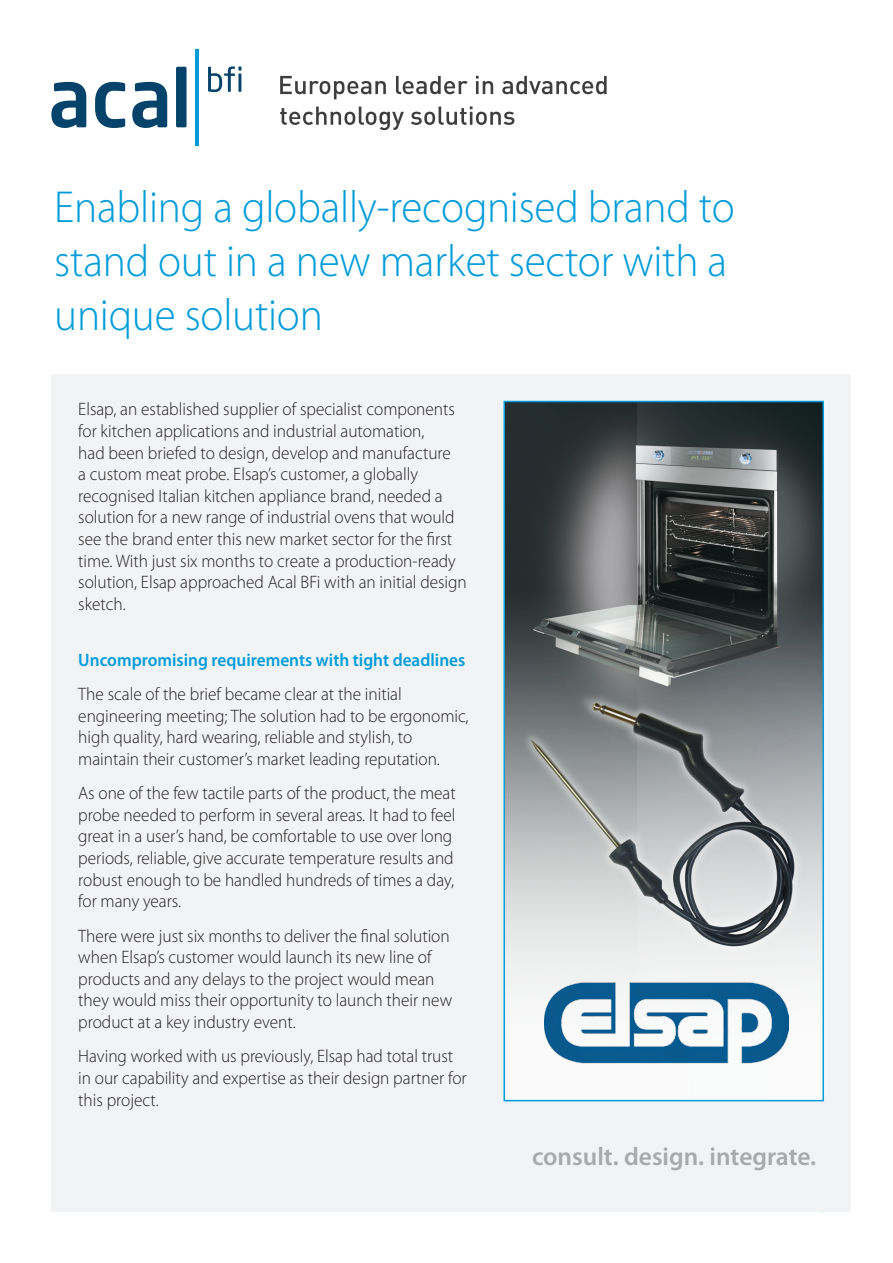
<style>
.page{position:relative;width:893px;height:1263px;background:#fff}
.page>*{position:absolute;margin:0;border:0;box-sizing:border-box;transform-origin:0 0}
.t1{font:300 45px/54px "Myriad Pro";letter-spacing:-.005em;color:#009cda;scale:.96 1}
.t2{font:600 25.5px "Myriad Pro";color:#a8a9ad}
.t3{font:300 18px/21.6px "Myriad Pro";color:#231f20;scale:.96 1}
.t4{font:600 18px "Myriad Pro";color:#009cda;scale:.96 1}
</style>
<div class="page">
<div style="left:51px;top:374px;width:799px;height:838px;background:#f2f3f4"></div>
<svg style="left:280px;top:76px;width:106px;height:23px"></svg>
<svg style="left:396px;top:76px;width:72px;height:18px"></svg>
<svg style="left:476px;top:76px;width:17px;height:18px"></svg>
<svg style="left:502px;top:76px;width:105px;height:18px"></svg>
<svg style="left:280px;top:107px;width:124px;height:23px"></svg>
<svg style="left:411px;top:106px;width:103px;height:19px"></svg>
<hr style="left:195px;top:49px;width:3px;height:96px;background:#009cda">
<svg style="left:51px;top:82px;width:35px;height:46px"></svg>
<svg style="left:132px;top:82px;width:35px;height:46px"></svg>
<div style="left:176px;top:67px;width:11px;height:60px;background:#05436a;border-radius:2px"></div>
<svg style="left:95px;top:82px;width:30px;height:46px"></svg>
<svg style="left:208px;top:66px;width:33px;height:26px"></svg>
<img style="left:506px;top:404px;width:315px;height:630px">
<div style="left:503px;top:401px;width:321px;height:700px;border:2px solid #009cda"></div>
<img style="left:545px;top:954px;width:243px;height:148px">
<p class="t1" style="left:54px;top:180px;width:710px">Enabling a globally-recognised brand to stand out in a new market sector with a unique solution</p>
<p class="t3" style="left:78px;top:399px;width:406px">Elsap, an established supplier of specialist components for kitchen applications and industrial automation,<br>had been briefed to design, develop and manufacture<br>a custom meat probe. Elsap’s customer, a globally recognised Italian kitchen appliance brand, needed a solution for a new range of industrial ovens that would see the brand enter this new market sector for the first time. With just six months to create a production-ready solution, Elsap approached Acal BFi with an initial design sketch.</p>
<p class="t4" style="left:78px;top:648px;width:405px">Uncompromising requirements with tight deadlines</p>
<p class="t3" style="left:78px;top:684px;width:408px">The scale of the brief became clear at the initial engineering meeting; The solution had to be ergonomic, high quality, hard wearing, reliable and stylish, to maintain their customer’s market leading reputation.</p>
<p class="t3" style="left:78px;top:783px;width:395px">As one of the few tactile parts of the product, the meat probe needed to perform in several areas. It had to feel great in a user’s hand, be comfortable to use over long periods, reliable, give accurate temperature results and robust enough to be handled hundreds of times a day, for many years.</p>
<p class="t3" style="left:78px;top:925px;width:391px">There were just six months to deliver the final solution when Elsap’s customer would launch its new line of products and any delays to the project would mean they would miss their opportunity to launch their new product at a key industry event.</p>
<p class="t3" style="left:78px;top:1046px;width:406px">Having worked with us previously, Elsap had total trust in our capability and expertise as their design partner for this project.</p>
<p class="t2" style="left:532px;top:1140px;width:286px">consult. design. integrate.</p>
</div>
